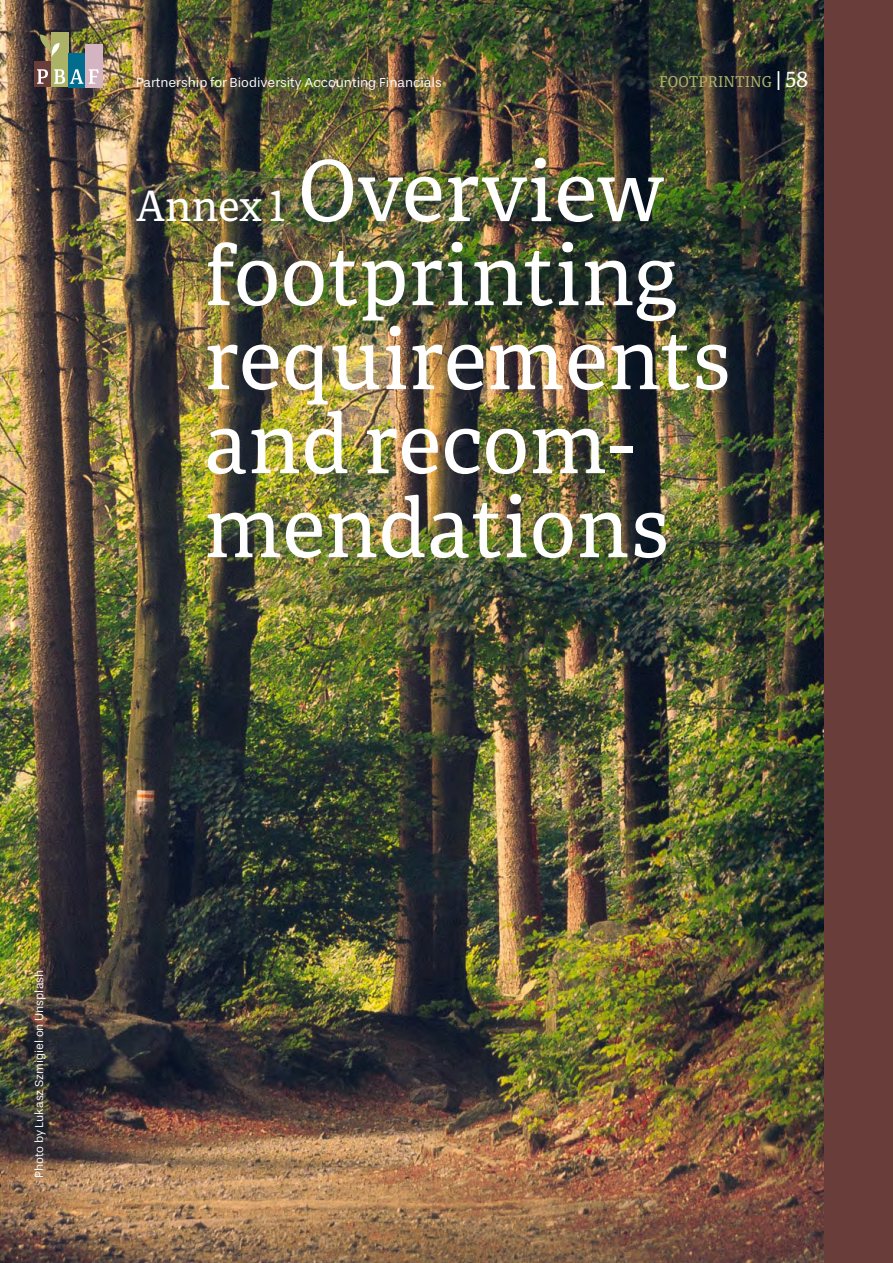
<style>
.page{position:relative;width:893px;height:1263px;background:#fff}
.page>*{position:absolute;margin:0;border:0;box-sizing:border-box;transform-origin:0 0}
._02_Kop_slab{font:84px/84px "Portada";color:#fff}
.t1{font:15px "Portada";color:#acb367}
.Case_study{font:13.5px "Stevie Sans";color:#fff}
._01_broodtekst{font:12px "Stevie Sans";color:#fff}
.s1{font-size:21px;color:#fff}
.s2{font-size:42px}
</style>
<div class="page">
<img style="left:0;top:0;width:825px;height:1263px">
<div style="left:34px;top:61px;width:17px;height:26px;background:#693d39"></div>
<div style="left:51px;top:33px;width:17px;height:54px;background:#acb367"></div>
<div style="left:68px;top:53px;width:17px;height:34px;background:#006d8f"></div>
<div style="left:85px;top:44px;width:17px;height:43px;background:#d5b4c1"></div>
<svg style="left:40px;top:35px;width:20px;height:23px"></svg>
<svg style="left:89px;top:69px;width:10px;height:15px"></svg>
<svg style="left:37px;top:69px;width:11px;height:15px"></svg>
<svg style="left:54px;top:69px;width:29px;height:15px"></svg>
<div style="left:825px;top:0;width:68px;height:1263px;background:#693d39"></div>
<p class="Case_study" style="left:136px;top:76px;width:307px">Partnership for Biodiversity Accounting Financials</p>
<p class="t1" style="left:659px;top:71px;width:150px">FOOTPRINTING <span class="s1">| 58</span></p>
<p class="_02_Kop_slab" style="left:204px;top:146px;width:528px;text-indent:-68px"><span class="s2">Annex 1</span> Overview footprinting requirements and recom&shy;mendations</p>
<p class="_01_broodtekst" style="left:33px;top:1178px;width:210px;rotate:-90deg">Photo by Lukasz Szmigiel on Unsplash</p>
</div>
